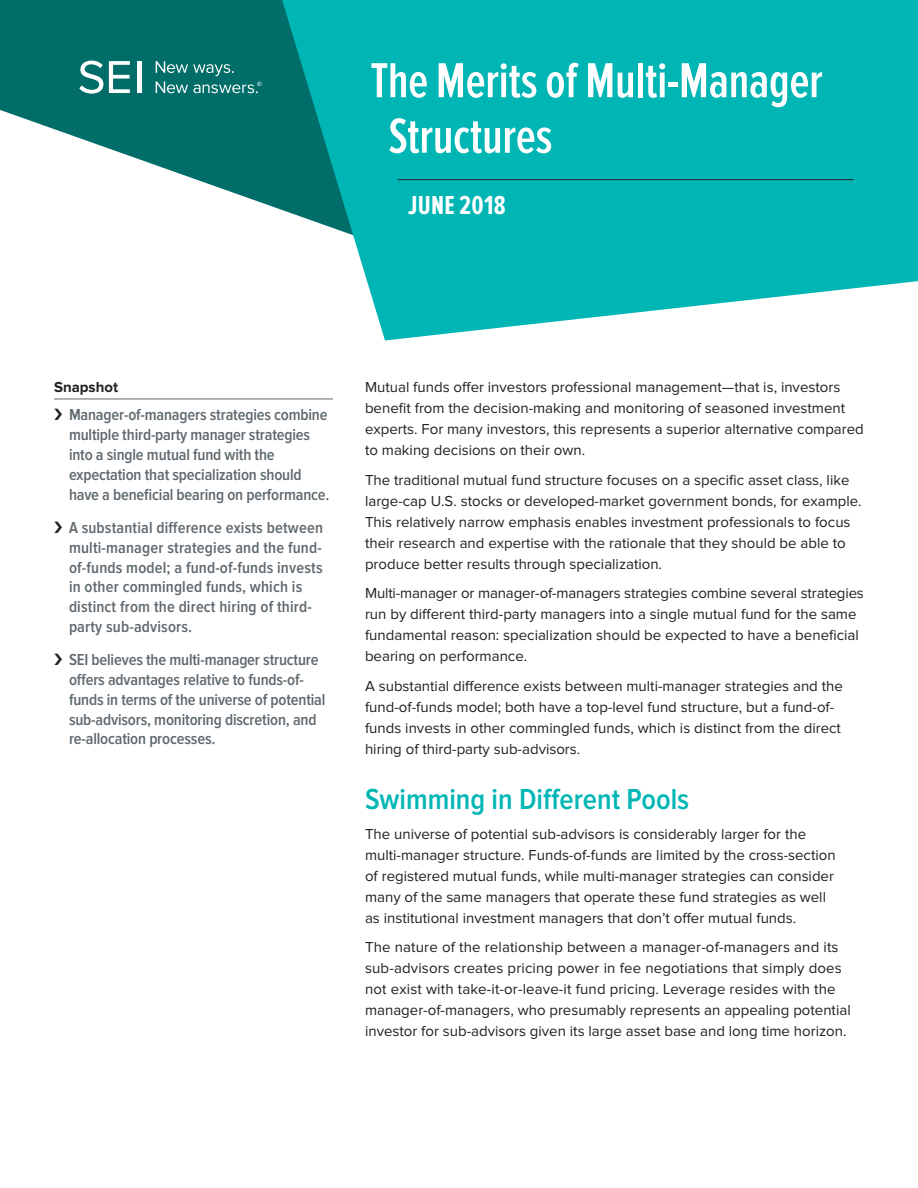
<style>
.page{position:relative;width:918px;height:1188px;background:#fff}
.page>*{position:absolute;margin:0;border:0;box-sizing:border-box;transform-origin:0 0}
.t1{font:600 51px/55.5px "Proxima Nova Ex Cn";letter-spacing:-.005em;color:#fff}
.Head_body_T{font:600 30px "Proxima Nova Cond";color:#00b6b5}
.Month_and_Year{font:700 27px "Proxima Nova Ex Cn";letter-spacing:.01em;color:#fff}
.t2{font:600 16.5px/19.8px "Proxima Nova Cond";letter-spacing:-.01em;color:#5f696f}
.t3{font:600 16.5px/19.8px "Proxima Nova Cond";letter-spacing:.01em;color:#5f696f}
.Body_Copy__10pt__R{font:15px/21px "Proxima Nova";color:#231f20}
.Snapshots{font:700 15px "Proxima Nova";color:#231f20}
</style>
<div class="page">
<svg style="left:0;top:0;width:282px;height:210px;fill:#006d68"></svg>
<svg style="left:282px;top:0;width:636px;height:340px;fill:#00b6b5"></svg>
<hr style="left:137px;top:61px;width:4px;height:32px;background:#fff">
<svg style="left:109px;top:61px;width:21px;height:32px"></svg>
<svg style="left:79px;top:61px;width:24px;height:33px"></svg>
<svg style="left:156px;top:61px;width:106px;height:32px"></svg>
<hr style="left:54px;top:399px;width:279px;height:1px;background:#5f696f">
<hr style="left:398px;top:179px;width:456px;height:1px;background:#231f20">
<p class="t1" style="left:389px;top:54px;width:436px;text-indent:-18px">The Merits of Multi-Manager<br>Structures</p>
<p class="Month_and_Year" style="left:408px;top:190px;width:99px">JUNE 2018</p>
<p class="Snapshots" style="left:54px;top:380px;width:66px">Snapshot</p>
<p class="t2" style="left:69px;top:406px;width:262px">Manager-of-managers strategies combine multiple third-party manager strategies into a single mutual fund with the expectation that specialization should have a beneficial bearing on performance.</p>
<p class="t3" style="left:69px;top:518px;width:256px">A substantial difference exists between multi-manager strategies and the fund&shy;of-funds model; a fund-of-funds invests in other commingled funds, which is distinct from the direct hiring of third&shy;party sub-advisors.</p>
<p class="t2" style="left:69px;top:650px;width:258px">SEI believes the multi-manager structure offers advantages relative to funds-of&shy;funds in terms of the universe of potential sub-advisors, monitoring discretion, and re-allocation processes.</p>
<p class="Body_Copy__10pt__R" style="left:365px;top:377px;width:500px">Mutual funds offer investors professional management—that is, investors benefit from the decision-making and monitoring of seasoned investment experts. For many investors, this represents a superior alternative compared to making decisions on their own.</p>
<p class="Body_Copy__10pt__R" style="left:365px;top:470px;width:498px">The traditional mutual fund structure focuses on a specific asset class, like large-cap U.S. stocks or developed-market government bonds, for example.<br>This relatively narrow emphasis enables investment professionals to focus their research and expertise with the rationale that they should be able to produce better results through specialization.</p>
<p class="Body_Copy__10pt__R" style="left:365px;top:583px;width:500px">Multi-manager or manager-of-managers strategies combine several strategies run by different third-party managers into a single mutual fund for the same fundamental reason: specialization should be expected to have a beneficial bearing on performance.</p>
<p class="Body_Copy__10pt__R" style="left:365px;top:676px;width:479px">A substantial difference exists between multi-manager strategies and the fund-of-funds model; both have a top-level fund structure, but a fund-of&shy;funds invests in other commingled funds, which is distinct from the direct hiring of third-party sub-advisors.</p>
<p class="Head_body_T" style="left:365px;top:782px;width:326px">Swimming in Different Pools</p>
<p class="Body_Copy__10pt__R" style="left:365px;top:824px;width:472px">The universe of potential sub-advisors is considerably larger for the multi-manager structure. Funds-of-funds are limited by the cross-section of registered mutual funds, while multi-manager strategies can consider many of the same managers that operate these fund strategies as well as institutional investment managers that don’t offer mutual funds.</p>
<p class="Body_Copy__10pt__R" style="left:365px;top:937px;width:487px">The nature of the relationship between a manager-of-managers and its sub-advisors creates pricing power in fee negotiations that simply does not exist with take-it-or-leave-it fund pricing. Leverage resides with the manager-of-managers, who presumably represents an appealing potential investor for sub-advisors given its large asset base and long time horizon.</p>
</div>
